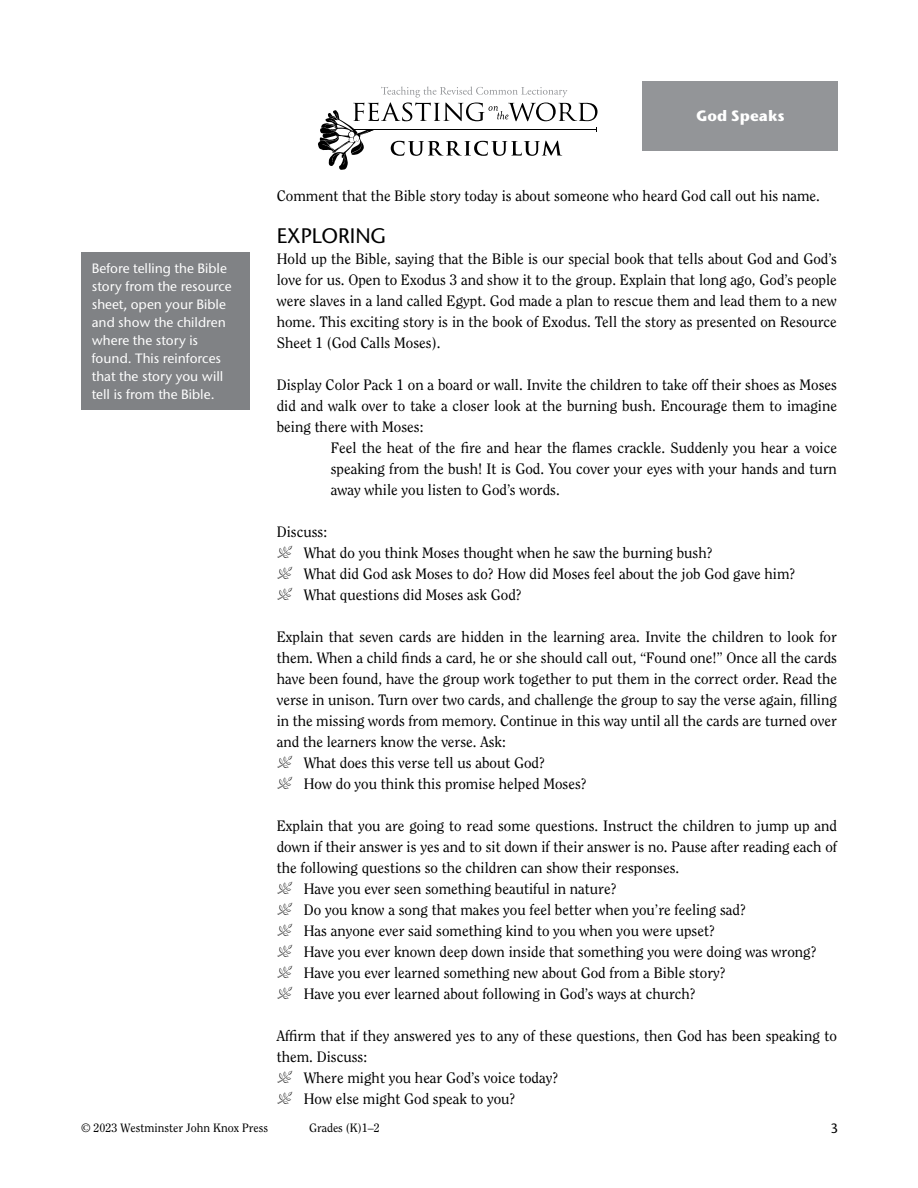
<style>
.page{position:relative;width:918px;height:1188px;background:#fff}
.page>*{position:absolute;margin:0;border:0;box-sizing:border-box;transform-origin:0 0}
.t1{font:500 21px "Stone Sans ITC Std";color:#000}
.t2{font:15px/21px "Clearface Std";color:#000}
.t3{font:700 15px "Stone Sans ITC Std";color:#fff}
.t4{font:500 13.5px/18px "Stone Sans ITC Std";color:#fff}
.t5{font:500 13.5px "Stone Sans ITC Std";color:#000}
.t6{font:12px "Clearface Std";color:#000}
.s1{font-family:"Type Embellishments Two";font-size:18px}
</style>
<div class="page">
<svg style="left:318px;top:86px;width:280px;height:84px"></svg>
<div style="left:643px;top:81px;width:195px;height:69px;background:#939598"></div>
<div style="left:81px;top:253px;width:169px;height:157px;background:#808285"></div>
<p class="t4" style="left:92px;top:260px;width:142px">Before telling the Bible story from the resource sheet, open your Bible and show the children where the story is found. This reinforces that the story you will tell is from the Bible.</p>
<p class="t3" style="left:696px;top:106px;width:90px">God Speaks</p>
<p class="t2" style="left:277px;top:185px;width:545px">Comment that the Bible story today is about someone who heard God call out his name.</p>
<h1 class="t1" style="left:277px;top:223px;width:111px">EXPLORING</h1>
<p class="t2" style="left:277px;top:248px;width:562px;text-align:justify">Hold up the Bible, saying that the Bible is our special book that tells about God and God’s love for us. Open to Exodus 3 and show it to the group. Explain that long ago, God’s people were slaves in a land called Egypt. God made a plan to rescue them and lead them to a new home. This exciting story is in the book of Exodus. Tell the story as presented on Resource Sheet 1 (God Calls Moses).</p>
<p class="t2" style="left:277px;top:374px;width:562px;text-align:justify">Display Color Pack 1 on a board or wall. Invite the children to take off their shoes as Moses did and walk over to take a closer look at the burning bush. Encourage them to imagine being there with Moses:</p>
<p class="t2" style="left:331px;top:437px;width:508px;text-align:justify">Feel the heat of the fire and hear the flames crackle. Suddenly you hear a voice speaking from the bush! It is God. You cover your eyes with your hands and turn away while you listen to God’s words.</p>
<p class="t2" style="left:277px;top:521px;width:520px">Discuss:<br><span class="s1">P</span> What do you think Moses thought when he saw the burning bush?<br><span class="s1">P</span> What did God ask Moses to do? How did Moses feel about the job God gave him?<br><span class="s1">P</span> What questions did Moses ask God?</p>
<p class="t2" style="left:277px;top:626px;width:562px">Explain that seven cards are hidden in the learning area. Invite the children to look for them. When a child finds a card, he or she should call out, “Found one!” Once all the cards have been found, have the group work together to put them in the correct order. Read the verse in unison. Turn over two cards, and challenge the group to say the verse again, filling in the missing words from memory. Continue in this way until all the cards are turned over and the learners know the verse. Ask:<br><span class="s1">P</span> What does this verse tell us about God?<br><span class="s1">P</span> How do you think this promise helped Moses?</p>
<p class="t2" style="left:277px;top:815px;width:562px">Explain that you are going to read some questions. Instruct the children to jump up and down if their answer is yes and to sit down if their answer is no. Pause after reading each of the following questions so the children can show their responses.<br><span class="s1">P</span> Have you ever seen something beautiful in nature?<br><span class="s1">P</span> Do you know a song that makes you feel better when you’re feeling sad?<br><span class="s1">P</span> Has anyone ever said something kind to you when you were upset?<br><span class="s1">P</span> Have you ever known deep down inside that something you were doing was wrong?<br><span class="s1">P</span> Have you ever learned something new about God from a Bible story?<br><span class="s1">P</span> Have you ever learned about following in God’s ways at church?</p>
<p class="t2" style="left:277px;top:1025px;width:562px">Affirm that if they answered yes to any of these questions, then God has been speaking to them. Discuss:<br><span class="s1">P</span> Where might you hear God’s voice today?<br><span class="s1">P</span> How else might God speak to you?</p>
<p class="t6" style="left:81px;top:1121px;width:189px">© 2023 Westminster John Knox Press</p>
<p class="t6" style="left:309px;top:1121px;width:72px">Grades (K)1–2</p>
<p class="t5" style="left:831px;top:1120px;width:9px">3</p>
</div>
